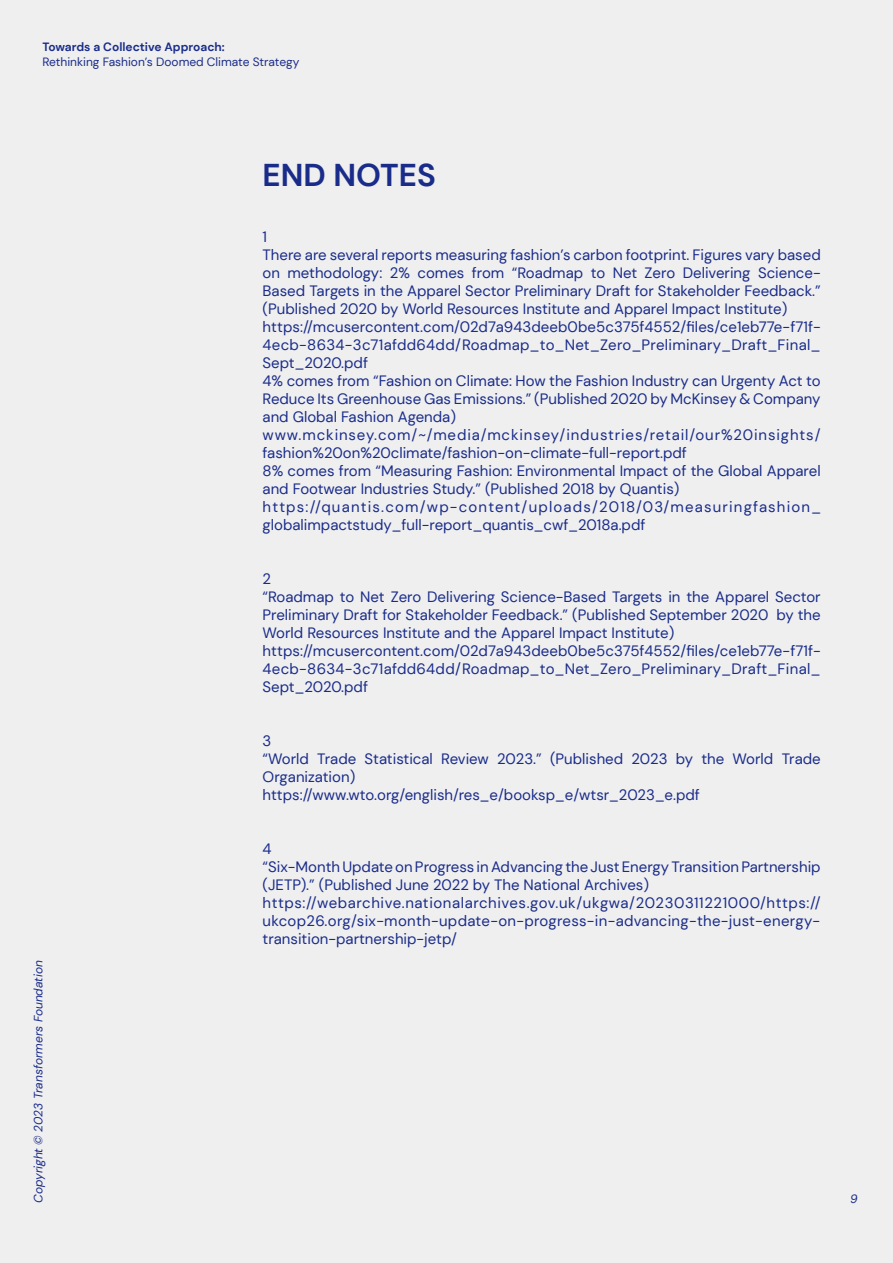
<style>
.page{position:relative;width:893px;height:1263px;background:#efefef}
.page>*{position:absolute;margin:0;border:0;box-sizing:border-box;transform-origin:0 0}
.t1{font:700 31.5px "DM Sans";color:#1a2c8a}
.t2{font:15px/18px "DM Sans";color:#1a2c8a}
.t3{font:12px "DM Sans";color:#1a2c8a}
.t4{font:italic 12px "DM Sans";color:#1a2c8a}
.t5{font:700 12px "DM Sans";color:#1a2c8a}
</style>
<div class="page">
<p class="t5" style="left:43px;top:40px;width:184px">Towards a Collective Approach:</p>
<p class="t3" style="left:43px;top:54px;width:259px">Rethinking Fashion’s Doomed Climate Strategy</p>
<p class="t4" style="left:31px;top:1202px;width:244px;rotate:-90deg">Copyright © 2023 Transformers Foundation</p>
<h1 class="t1" style="left:263px;top:156px;width:175px">END NOTES</h1>
<p class="t2" style="left:263px;top:228px;width:560px">1<br>There are several reports measuring fashion’s carbon footprint. Figures vary based on methodology: 2% comes from “Roadmap to Net Zero Delivering Science-Based Targets in the Apparel Sector Preliminary Draft for Stakeholder Feedback.” (Published 2020 by World Resources Institute and Apparel Impact Institute) https://mcusercontent.com/02d7a943deeb0be5c375f4552/files/ce1eb77e-f71f-4ecb-8634-3c71afdd64dd/Roadmap_to_Net_Zero_Preliminary_Draft_Final_ Sept_2020.pdf<br>4% comes from “Fashion on Climate: How the Fashion Industry can Urgenty Act to Reduce Its Greenhouse Gas Emissions.” (Published 2020 by McKinsey &amp; Company and Global Fashion Agenda) www.mckinsey.com/~/media/mckinsey/industries/retail/our%20insights/ fashion%20on%20climate/fashion-on-climate-full-report.pdf<br>8% comes from “Measuring Fashion: Environmental Impact of the Global Apparel and Footwear Industries Study.” (Published 2018 by Quantis) https://quantis.com/wp-content/uploads/2018/03/measuringfashion_ globalimpactstudy_full-report_quantis_cwf_2018a.pdf</p>
<p class="t2" style="left:263px;top:570px;width:560px">2<br>“Roadmap to Net Zero Delivering Science-Based Targets in the Apparel Sector Preliminary Draft for Stakeholder Feedback.” (Published September 2020 by the World Resources Institute and the Apparel Impact Institute) https://mcusercontent.com/02d7a943deeb0be5c375f4552/files/ce1eb77e-f71f-4ecb-8634-3c71afdd64dd/Roadmap_to_Net_Zero_Preliminary_Draft_Final_ Sept_2020.pdf</p>
<p class="t2" style="left:263px;top:732px;width:560px">3<br>“World Trade Statistical Review 2023.” (Published 2023 by the World Trade Organization)<br>https://www.wto.org/english/res_e/booksp_e/wtsr_2023_e.pdf</p>
<p class="t2" style="left:263px;top:840px;width:560px">4<br>“Six-Month Update on Progress in Advancing the Just Energy Transition Partnership (JETP).” (Published June 2022 by The National Archives) https://webarchive.nationalarchives.gov.uk/ukgwa/20230311221000/https:// ukcop26.org/six-month-update-on-progress-in-advancing-the-just-energy&shy;transition-partnership-jetp/</p>
<p class="t4" style="left:850px;top:1192px;width:9px">9</p>
</div>
